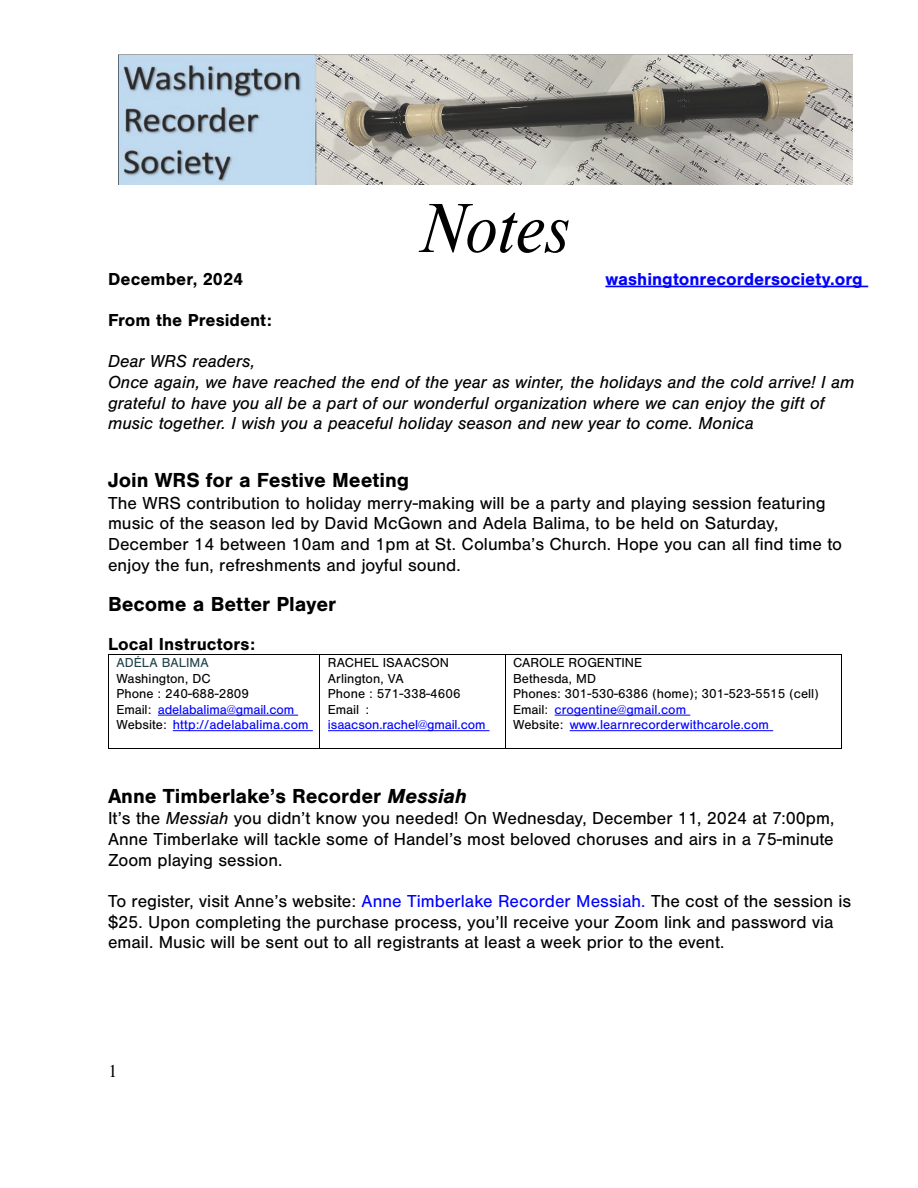
<style>
.page{position:relative;width:918px;height:1188px;background:#fff}
.page>*{position:absolute;margin:0;border:0;box-sizing:border-box;transform-origin:0 0}
.t1{font:italic 72px "Nimbus Rom D";letter-spacing:-.005em;color:#000}
.t2{font:700 21px "Nimbus San";letter-spacing:-.005em;color:#000}
.t3{font:18px/20.7px "Nimbus San";color:#000}
.t4{font:italic 18px/20.7px "Nimbus San";letter-spacing:.005em;color:#000}
.t5{font:700 18px "Nimbus San";letter-spacing:.005em;color:#000}
.t6{font:700 18px "Nimbus San";color:#00f}
.t7{font:18px "Nimbus Rom D";color:#000}
.t8{font:13.5px/15.5px "Nimbus San";color:#000}
.t9{font:13.5px "Nimbus San";letter-spacing:-.01em;color:#00f}
.t10{font:13.5px "Nimbus San";color:#1e4148}
.s1{color:#00f}
.s2{font-style:italic}
</style>
<div class="page">
<hr style="left:605px;top:286px;width:263px;height:1px;background:#00f">
<hr style="left:158px;top:715px;width:140px;height:1px;background:#00f">
<hr style="left:173px;top:730px;width:140px;height:1px;background:#00f">
<hr style="left:328px;top:730px;width:161px;height:1px;background:#00f">
<hr style="left:555px;top:715px;width:135px;height:1px;background:#00f">
<hr style="left:570px;top:730px;width:203px;height:1px;background:#00f">
<hr style="left:109px;top:654px;width:211px;height:1px;background:#000">
<hr style="left:320px;top:654px;width:185px;height:1px;background:#000">
<hr style="left:505px;top:654px;width:336px;height:1px;background:#000">
<hr style="left:108px;top:655px;width:1px;height:93px;background:#000">
<hr style="left:109px;top:748px;width:211px;height:1px;background:#000">
<hr style="left:320px;top:655px;width:1px;height:93px;background:#000">
<hr style="left:320px;top:748px;width:185px;height:1px;background:#000">
<hr style="left:505px;top:655px;width:1px;height:93px;background:#000">
<hr style="left:505px;top:748px;width:336px;height:1px;background:#000">
<hr style="left:841px;top:655px;width:1px;height:93px;background:#000">
<img style="left:118px;top:54px;width:735px;height:131px">
<h1 class="t1" style="left:420px;top:183px;width:152px">Notes</h1>
<p class="t5" style="left:108px;top:269px;width:137px">December, 2024</p>
<p class="t6" style="left:605px;top:269px;width:259px">washingtonrecordersociety.org</p>
<p class="t5" style="left:108px;top:310px;width:165px">From the President:</p>
<p class="t4" style="left:108px;top:351px;width:748px">Dear WRS readers,<br>Once again, we have reached the end of the year as winter, the holidays and the cold arrive! I am grateful to have you all be a part of our wonderful organization where we can enjoy the gift of music together. I wish you a peaceful holiday season and new year to come. Monica</p>
<p class="t2" style="left:108px;top:469px;width:303px">Join WRS for a Festive Meeting</p>
<p class="t3" style="left:108px;top:493px;width:736px">The WRS contribution to holiday merry-making will be a party and playing session featuring music of the season led by David McGown and Adela Balima, to be held on Saturday, December 14 between 10am and 1pm at St. Columba’s Church. Hope you can all find time to enjoy the fun, refreshments and joyful sound.</p>
<p class="t2" style="left:108px;top:593px;width:230px">Become a Better Player</p>
<p class="t5" style="left:108px;top:634px;width:149px">Local Instructors:</p>
<p class="t10" style="left:116px;top:655px;width:94px">ADÉLA BALIMA</p>
<p class="t8" style="left:116px;top:671px;width:194px">Washington, DC<br>Phone : 240-688-2809<br>Email: <span class="s1">adelabalima@gmail.com<br></span>Website: <span class="s1">http://adelabalima.com</span></p>
<p class="t8" style="left:328px;top:655px;width:134px">RACHEL ISAACSON<br>Arlington, VA<br>Phone : 571-338-4606<br>Email :</p>
<p class="t9" style="left:328px;top:718px;width:159px">isaacson.rachel@gmail.com</p>
<p class="t8" style="left:513px;top:655px;width:307px">CAROLE ROGENTINE<br>Bethesda, MD<br>Phones: 301-530-6386 (home); 301-523-5515 (cell)<br>Email: <span class="s1">crogentine@gmail.com<br></span>Website: <span class="s1">www.learnrecorderwithcarole.com</span></p>
<p class="t2" style="left:108px;top:784px;width:361px">Anne Timberlake’s Recorder <span class="s2">Messiah</span></p>
<p class="t3" style="left:108px;top:808px;width:728px;text-align:justify">It’s the <span class="s2">Messiah</span> you didn’t know you needed! On Wednesday, December 11, 2024 at 7:00pm, Anne Timberlake will tackle some of Handel’s most beloved choruses and airs in a 75-minute Zoom playing session.</p>
<p class="t3" style="left:108px;top:891px;width:745px">To register, visit Anne’s website: <span class="s1">Anne Timberlake Recorder Messiah.</span> The cost of the session is $25. Upon completing the purchase process, you’ll receive your Zoom link and password via email. Music will be sent out to all registrants at least a week prior to the event.</p>
<p class="t7" style="left:108px;top:1059px;width:10px">1</p>
</div>
